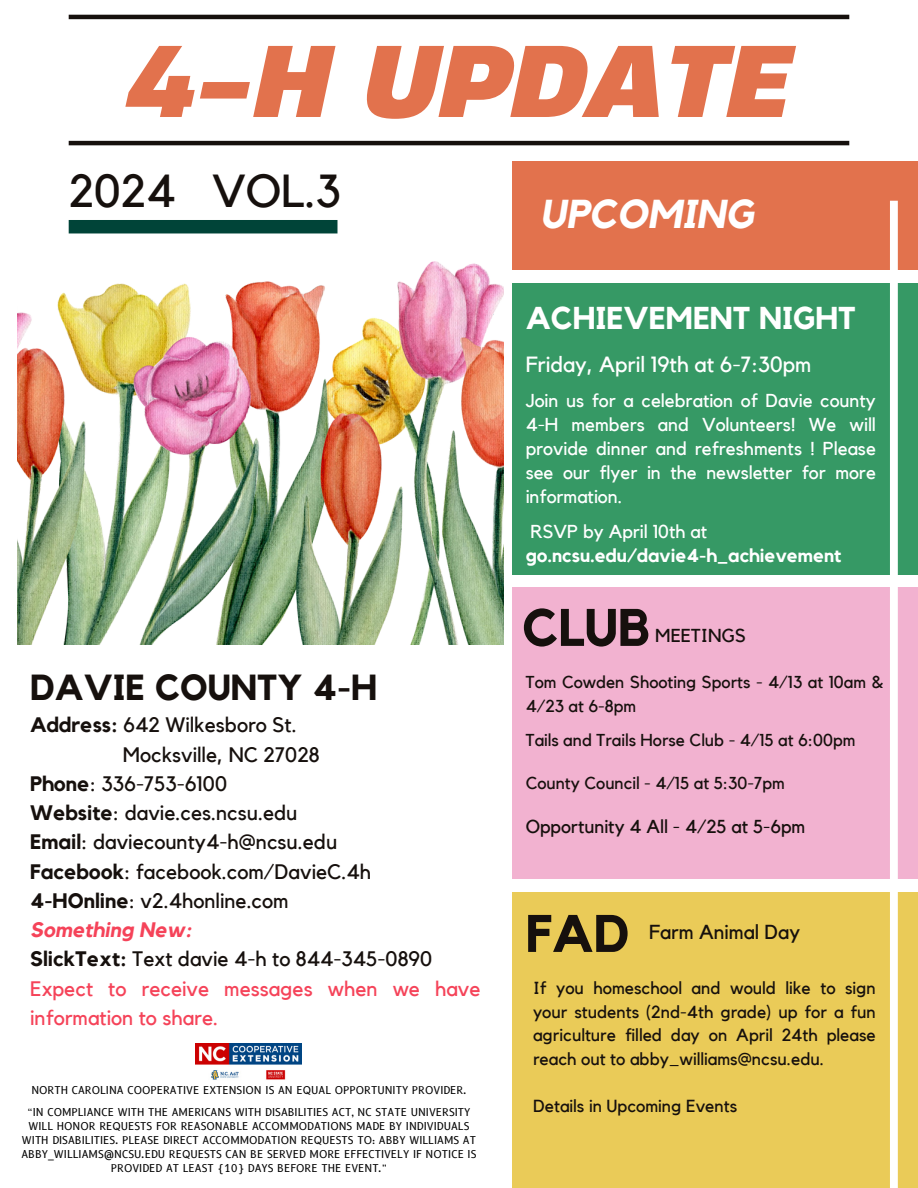
<style>
.page{position:relative;width:918px;height:1188px;background:#fff}
.page>*{position:absolute;margin:0;border:0;box-sizing:border-box;transform-origin:0 0}
.t1{font:italic 700 95.55px "Heading Now 76";color:#e2724d}
.t2{font:700 52.2px "Kollektif";color:#16100d}
.t3{font:46.2px "Kollektif";color:#16100d}
.t4{font:italic 700 40.2px "Kollektif";color:#fff}
.t5{font:700 36.15px "Kollektif";color:#16100d}
.t6{font:700 31.5px "Kollektif";color:#fff}
.t7{font:21.9px "Kollektif";color:#fff}
.t8{font:20.85px "Kollektif";color:#16100d}
.t9{font:20.85px/29.2px "Kollektif";color:#f54359}
.t10{font:italic 700 20.85px "Kollektif";color:#f54359}
.t11{font:20.25px "Kollektif";color:#16100d}
.t12{font:18.75px "Kollektif";color:#16100d}
.t13{font:18.6px/24px "Kollektif";color:#fff;text-align:justify}
.t14{font:700 18.6px/24px "Kollektif";color:#fff}
.t15{font:17.4px/23.7px "Kollektif";color:#16100d;text-align:justify}
.t16{font:17.25px/24.8px "Kollektif";color:#16100d}
.t17{font:10.5px/14px "B612";color:#000;text-align:center}
.s1{font-weight:700}
.s2{font-weight:400}
</style>
<div class="page">
<img style="left:17px;top:262px;width:486px;height:382px">
<div style="left:69px;top:220px;width:268px;height:13px;background:#004438"></div>
<div style="left:512px;top:161px;width:406px;height:109px;background:#e2724d"></div>
<div style="left:512px;top:283px;width:406px;height:292px;background:#369965"></div>
<div style="left:512px;top:587px;width:406px;height:292px;background:#f2b2d0"></div>
<div style="left:512px;top:892px;width:406px;height:296px;background:#eacb58"></div>
<div style="left:890px;top:201px;width:8px;height:987px;background:#fff"></div>
<hr style="left:69px;top:15px;width:780px;height:4px;background:#16100d">
<hr style="left:69px;top:141px;width:780px;height:4px;background:#16100d">
<img style="left:196px;top:1044px;width:106px;height:36px">
<h3 class="t1" style="left:128px;top:17px;width:664px">4-H UPDATE</h3>
<h5 class="t3" style="left:69px;top:169px;width:274px">2024 VOL.3</h5>
<p class="t5" style="left:30px;top:671px;width:349px">DAVIE COUNTY 4-H</p>
<p class="t8" style="left:30px;top:715px;width:268px"><span class="s1">Address:</span> 642 Wilkesboro St.</p>
<p class="t8" style="left:123px;top:745px;width:198px">Mocksville, NC 27028</p>
<p class="t8" style="left:30px;top:774px;width:198px"><span class="s1">Phone</span>: 336-753-6100</p>
<p class="t8" style="left:30px;top:803px;width:269px"><span class="s1">Website</span>: davie.ces.ncsu.edu</p>
<p class="t8" style="left:30px;top:832px;width:308px"><span class="s1">Email</span>: daviecounty4-h@ncsu.edu</p>
<h4 class="t8" style="left:30px;top:862px;width:343px"><span class="s1">Facebook</span>: facebook.com/DavieC.4h</h4>
<h6 class="t8" style="left:30px;top:891px;width:260px"><span class="s1">4-HOnline</span>: v2.4honline.com</h6>
<p class="t10" style="left:30px;top:920px;width:163px">Something New:</p>
<p class="t8" style="left:30px;top:949px;width:404px"><span class="s1">SlickText:</span> Text davie 4-h to 844-345-0890</p>
<p class="t9" style="left:30px;top:975px;width:452px">Expect to receive messages when we have information to share.</p>
<p class="t17" style="left:31px;top:1083px;width:437px">NORTH CAROLINA COOPERATIVE EXTENSION IS AN EQUAL OPPORTUNITY PROVIDER.</p>
<p class="t4" style="left:540px;top:195px;width:215px">UPCOMING</p>
<p class="t6" style="left:526px;top:304px;width:331px">ACHIEVEMENT NIGHT</p>
<p class="t7" style="left:526px;top:355px;width:287px">Friday, April 19th at 6-7:30pm</p>
<p class="t13" style="left:526px;top:389px;width:352px">Join us for a celebration of Davie county 4-H members and Volunteers! We will provide dinner and refreshments ! Please see our flyer in the newsletter for more information.</p>
<p class="t14" style="left:526px;top:520px;width:317px"><span class="s2">RSVP by April 10th at </span>go.ncsu.edu/davie4-h_achievement</p>
<p class="t2" style="left:522px;top:604px;width:130px">CLUB</p>
<p class="t12" style="left:655px;top:626px;width:92px">MEETINGS</p>
<h2 class="t16" style="left:526px;top:670px;width:359px">Tom Cowden Shooting Sports - 4/13 at 10am &amp;<br>4/23 at 6-8pm</h2>
<p class="t16" style="left:526px;top:728px;width:331px">Tails and Trails Horse Club - 4/15 at 6:00pm</p>
<p class="t16" style="left:526px;top:771px;width:261px">County Council - 4/15 at 5:30-7pm</p>
<p class="t12" style="left:526px;top:818px;width:281px">Opportunity 4 All - 4/25 at 5-6pm</p>
<p class="t2" style="left:526px;top:910px;width:105px">FAD</p>
<p class="t11" style="left:649px;top:922px;width:152px">Farm Animal Day</p>
<h2 class="t15" style="left:533px;top:977px;width:344px">If you homeschool and would like to sign your students (2nd-4th grade) up for a fun agriculture filled day on April 24th please reach out to abby_williams@ncsu.edu.</h2>
<p class="t17" style="left:27px;top:1105px;width:445px">“IN COMPLIANCE WITH THE AMERICANS WITH DISABILITIES ACT, NC STATE UNIVERSITY</p>
<p class="t15" style="left:533px;top:1095px;width:206px">Details in Upcoming Events</p>
<p class="t17" style="left:21px;top:1119px;width:457px">WILL HONOR REQUESTS FOR REASONABLE ACCOMMODATIONS MADE BY INDIVIDUALS WITH DISABILITIES. PLEASE DIRECT ACCOMMODATION REQUESTS TO: ABBY WILLIAMS AT ABBY_WILLIAMS@NCSU.EDU REQUESTS CAN BE SERVED MORE EFFECTIVELY IF NOTICE IS PROVIDED AT LEAST {10} DAYS BEFORE THE EVENT.”</p>
</div>
